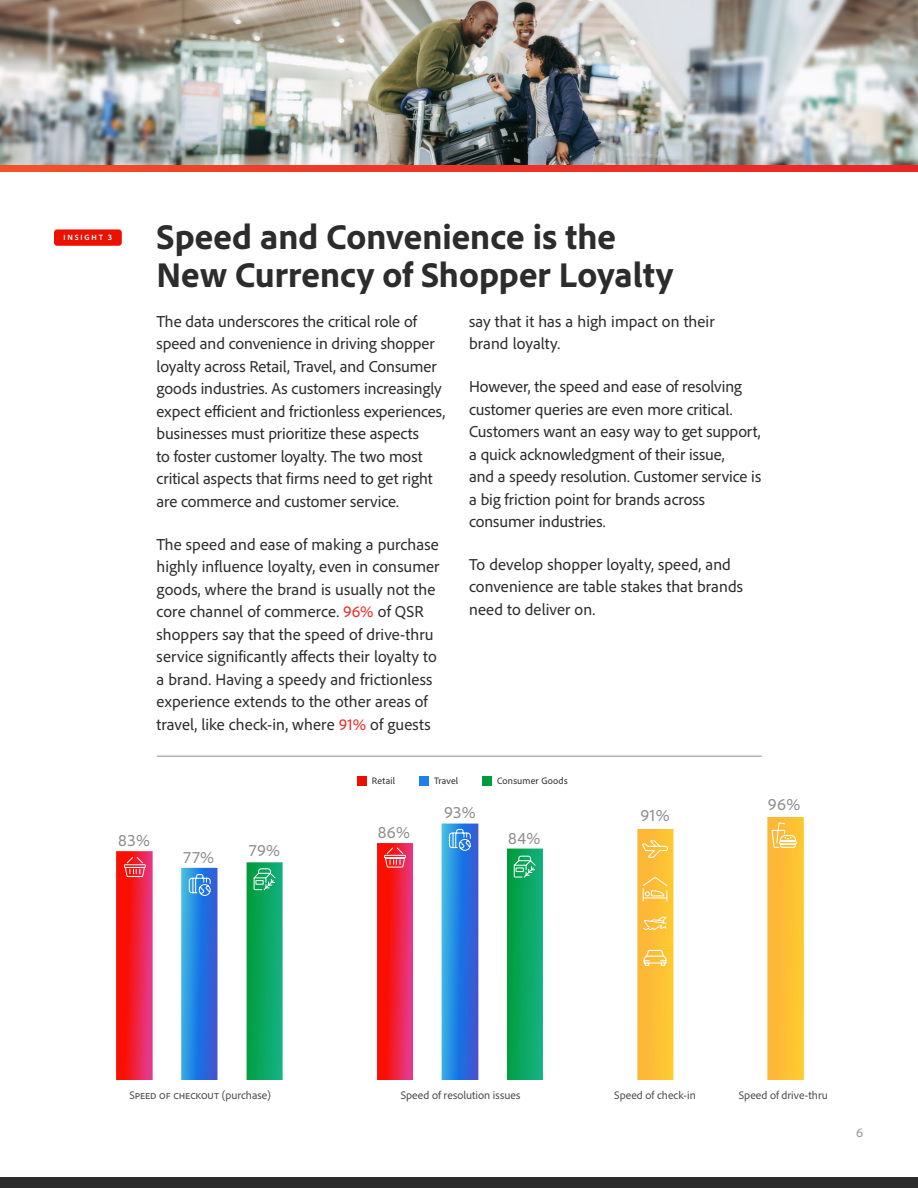
<style>
.page{position:relative;width:918px;height:1188px;background:#fff}
.page>*{position:absolute;margin:0;border:0;box-sizing:border-box;transform-origin:0 0}
.H1{font:800 36px/39px "Adobe Clean";color:#2c2c2c}
.Stats_Body{font:17.1px "Adobe Clean";letter-spacing:.025em;color:#8e8e8e}
.Body{font:16.5px/22.5px "Adobe Clean";color:#2c2c2c}
.Page_Number{font:13.5px "Adobe Clean";color:#939698}
.Stats_Item{font:11.4px "Adobe Clean";color:#4c4c4c}
.Stats_Body-2{font:9.75px "Adobe Clean";letter-spacing:.02em;color:#2c2c2c}
.Eyebrow{font:700 7.95px "Adobe Clean";letter-spacing:.225em;color:#fff}
.s1{color:#ee2a23}
</style>
<div class="page">
<img style="left:0;top:0;width:918px;height:166px">
<div style="left:0;top:1178px;width:918px;height:10px;background:#2c2c2c"></div>
<div style="left:54px;top:229px;width:68px;height:17px;background:#eb1000;border-radius:3px"></div>
<hr style="left:157px;top:756px;width:605px;height:1px;background:#8e8e8e">
<img style="left:116px;top:818px;width:689px;height:262px">
<div style="left:357px;top:776px;width:9px;height:10px;background:#eb1000"></div>
<div style="left:419px;top:776px;width:10px;height:10px;background:#1d80e6"></div>
<div style="left:482px;top:776px;width:10px;height:10px;background:#009c3b"></div>
<svg style="left:0;top:166px;width:918px;height:6px;background:#ed3827"></svg>
<svg style="left:124px;top:856px;width:22px;height:21px"></svg>
<svg style="left:384px;top:847px;width:22px;height:21px"></svg>
<svg style="left:188px;top:874px;width:23px;height:22px"></svg>
<svg style="left:449px;top:829px;width:22px;height:22px"></svg>
<svg style="left:253px;top:869px;width:23px;height:22px"></svg>
<svg style="left:513px;top:856px;width:23px;height:22px"></svg>
<svg style="left:642px;top:840px;width:26px;height:18px"></svg>
<svg style="left:642px;top:876px;width:26px;height:26px"></svg>
<svg style="left:643px;top:916px;width:25px;height:14px"></svg>
<svg style="left:643px;top:949px;width:24px;height:18px"></svg>
<svg style="left:771px;top:817px;width:27px;height:31px"></svg>
<p class="Eyebrow" style="left:64px;top:232px;width:50px">INSIGHT 3</p>
<p class="H1" style="left:157px;top:216px;width:518px">Speed and Convenience is the<br>New Currency of Shopper Loyalty</p>
<p class="Body" style="left:157px;top:310px;width:290px">The data underscores the critical role of speed and convenience in driving shopper loyalty across Retail, Travel, and Consumer goods industries. As customers increasingly expect efficient and frictionless experiences, businesses must prioritize these aspects<br>to foster customer loyalty. The two most critical aspects that firms need to get right are commerce and customer service.</p>
<p class="Body" style="left:157px;top:532px;width:284px">The speed and ease of making a purchase highly influence loyalty, even in consumer goods, where the brand is usually not the core channel of commerce. <span class="s1">96%</span> of QSR shoppers say that the speed of drive-thru service significantly affects their loyalty to a brand. Having a speedy and frictionless experience extends to the other areas of travel, like check-in, where <span class="s1">91%</span> of guests</p>
<p class="Body" style="left:469px;top:310px;width:247px">say that it has a high impact on their brand loyalty.</p>
<p class="Body" style="left:469px;top:375px;width:294px">However, the speed and ease of resolving customer queries are even more critical.<br>Customers want an easy way to get support, a quick acknowledgment of their issue,<br>and a speedy resolution. Customer service is a big friction point for brands across consumer industries.</p>
<p class="Body" style="left:469px;top:553px;width:276px">To develop shopper loyalty, speed, and convenience are table stakes that brands need to deliver on.</p>
<p class="Stats_Body-2" style="left:372px;top:774px;width:25px">Retail</p>
<p class="Stats_Body-2" style="left:434px;top:774px;width:26px">Travel</p>
<p class="Stats_Body-2" style="left:497px;top:774px;width:72px">Consumer Goods</p>
<p class="Stats_Body" style="left:444px;top:801px;width:33px">93%</p>
<p class="Stats_Body" style="left:640px;top:805px;width:31px">91%</p>
<p class="Stats_Body" style="left:768px;top:793px;width:34px">96%</p>
<p class="Stats_Body" style="left:118px;top:829px;width:33px">83%</p>
<p class="Stats_Body" style="left:184px;top:847px;width:32px">77%</p>
<p class="Stats_Body" style="left:249px;top:839px;width:33px">79%</p>
<p class="Stats_Body" style="left:378px;top:821px;width:34px">86%</p>
<p class="Stats_Body" style="left:508px;top:827px;width:34px">84%</p>
<p class="Stats_Item" style="left:129px;top:1088px;width:143px">Speed of checkout (purchase)</p>
<p class="Stats_Item" style="left:401px;top:1088px;width:121px">Speed of resolution issues</p>
<p class="Stats_Item" style="left:614px;top:1088px;width:83px">Speed of check-in</p>
<p class="Stats_Item" style="left:739px;top:1088px;width:90px">Speed of drive-thru</p>
<p class="Page_Number" style="left:856px;top:1124px;width:9px">6</p>
</div>
